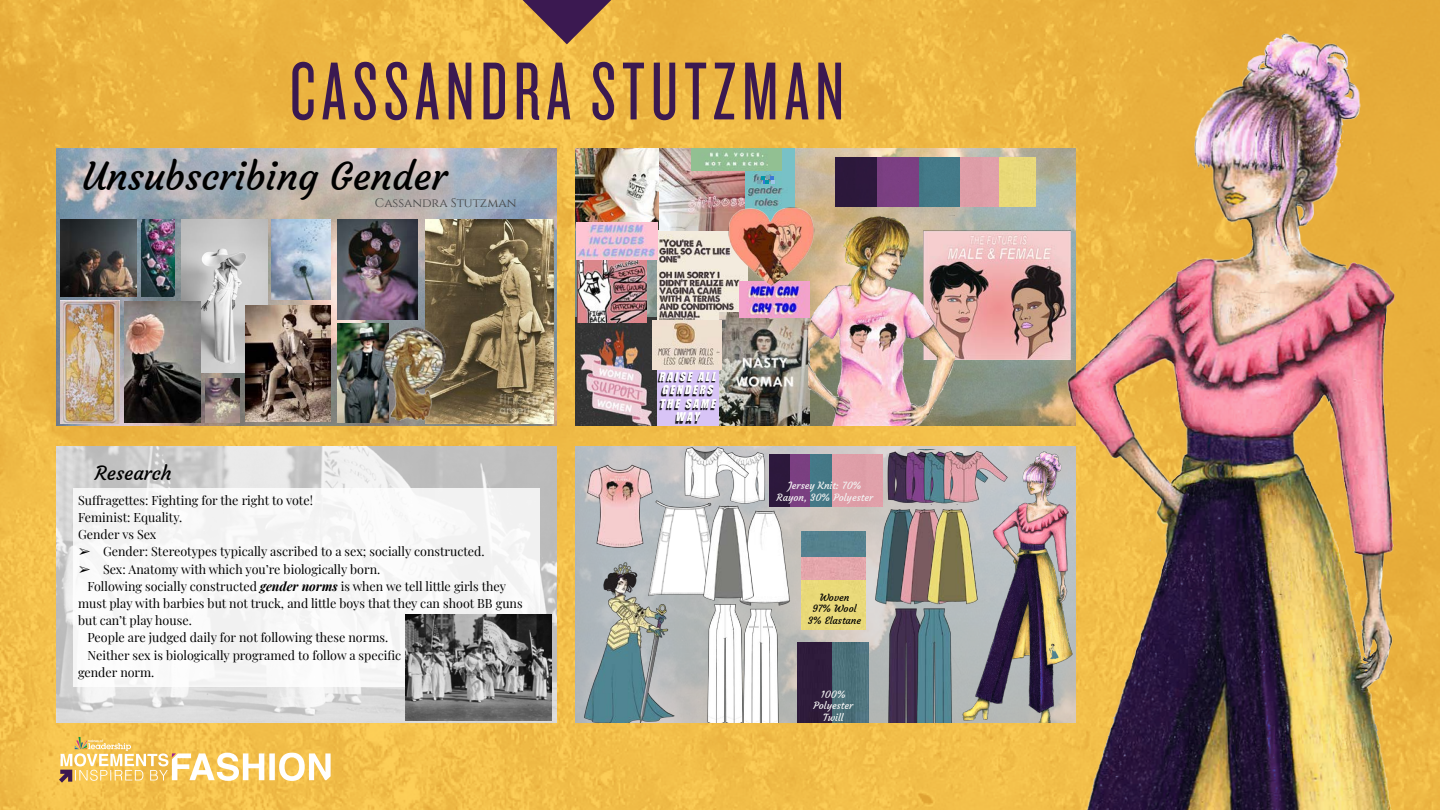
<style>
.page{position:relative;width:1440px;height:810px;background:#fff}
.page>*{position:absolute;margin:0;border:0;box-sizing:border-box;transform-origin:0 0}
.t1{font:85.35px "Knockout 27 Junior Bantamwt";letter-spacing:.07em;color:#3b1951}
.t2{font:38.25px "Courgette";color:#000}
.t3{font:19.5px "Courgette";color:#000}
.t4{font:12.45px/17.2px "Playfair Display";color:#000}
.t5{font:12.45px "Cinzel";color:#434343}
.t6{font:italic 11.1px/13.5px "Impact";color:#fff;text-align:center}
.t7{font:9.9px/11.7px "Courgette";color:#f3f3f3;text-align:center}
.t8{font:9.9px/11.7px "Courgette";color:#000;text-align:center}
.s1{font-family:"MS P Mincho"}
.s2{font-weight:700;font-style:italic}
</style>
<div class="page">
<img style="left:0;top:0;width:1440px;height:810px">
<svg style="left:523px;top:0;width:88px;height:44px;background:#94694c"></svg>
<img style="left:56px;top:148px;width:500px;height:277px">
<img style="left:181px;top:220px;width:86px;height:152px">
<img style="left:124px;top:302px;width:77px;height:120px">
<img style="left:141px;top:220px;width:34px;height:76px">
<img style="left:60px;top:220px;width:77px;height:76px">
<img style="left:426px;top:220px;width:127px;height:204px">
<img style="left:272px;top:220px;width:58px;height:79px">
<img style="left:338px;top:323px;width:38px;height:100px">
<img style="left:245px;top:305px;width:86px;height:117px">
<img style="left:60px;top:300px;width:59px;height:124px">
<img style="left:206px;top:379px;width:34px;height:44px">
<img style="left:338px;top:220px;width:79px;height:99px">
<img style="left:376px;top:323px;width:74px;height:102px">
<img style="left:575px;top:148px;width:478px;height:277px">
<img style="left:745px;top:148px;width:49px;height:59px">
<svg style="left:757px;top:175px;width:18px;height:9px"></svg>
<img style="left:575px;top:148px;width:170px;height:83px">
<img style="left:658px;top:230px;width:82px;height:91px">
<img style="left:657px;top:369px;width:62px;height:56px">
<img style="left:575px;top:318px;width:82px;height:107px">
<img style="left:719px;top:312px;width:88px;height:113px">
<img style="left:691px;top:148px;width:90px;height:22px">
<img style="left:653px;top:321px;width:69px;height:48px">
<img style="left:954px;top:231px;width:99px;height:129px">
<img style="left:807px;top:201px;width:147px;height:224px">
<img style="left:577px;top:259px;width:69px;height:64px">
<img style="left:577px;top:223px;width:80px;height:36px">
<img style="left:740px;top:291px;width:69px;height:27px">
<img style="left:721px;top:207px;width:102px;height:84px">
<div style="left:998px;top:157px;width:37px;height:49px;background:#e9d979"></div>
<div style="left:959px;top:157px;width:39px;height:49px;background:#df9ea8"></div>
<div style="left:918px;top:157px;width:41px;height:49px;background:#447988"></div>
<div style="left:877px;top:157px;width:41px;height:49px;background:#7b3f82"></div>
<div style="left:835px;top:157px;width:42px;height:49px;background:#2c183c"></div>
<img style="left:56px;top:446px;width:500px;height:277px">
<div style="left:73px;top:488px;width:466px;height:198px;background:#f8f8f8"></div>
<img style="left:406px;top:614px;width:146px;height:107px">
<svg style="left:575px;top:446px;width:478px;height:277px;background:#bebebc"></svg>
<img style="left:883px;top:609px;width:28px;height:114px">
<img style="left:884px;top:450px;width:36px;height:53px">
<img style="left:871px;top:504px;width:23px;height:105px">
<img style="left:911px;top:609px;width:43px;height:114px">
<img style="left:746px;top:507px;width:45px;height:103px">
<img style="left:703px;top:605px;width:43px;height:118px">
<img style="left:739px;top:606px;width:43px;height:117px">
<img style="left:750px;top:446px;width:18px;height:61px">
<img style="left:681px;top:446px;width:69px;height:56px">
<img style="left:902px;top:450px;width:37px;height:52px">
<img style="left:920px;top:452px;width:40px;height:52px">
<img style="left:939px;top:450px;width:73px;height:53px">
<img style="left:894px;top:504px;width:28px;height:105px">
<img style="left:922px;top:504px;width:38px;height:105px">
<img style="left:797px;top:643px;width:72px;height:80px">
<div style="left:802px;top:532px;width:63px;height:25px;background:#54818e"></div>
<img style="left:802px;top:557px;width:63px;height:23px">
<div style="left:802px;top:580px;width:63px;height:50px;background:#e9d979"></div>
<img style="left:769px;top:454px;width:21px;height:21px">
<img style="left:790px;top:454px;width:21px;height:21px">
<img style="left:811px;top:454px;width:22px;height:21px">
<img style="left:833px;top:454px;width:49px;height:21px">
<img style="left:581px;top:562px;width:95px;height:161px">
<img style="left:583px;top:455px;width:77px;height:97px">
<img style="left:960px;top:451px;width:93px;height:272px">
<img style="left:769px;top:475px;width:21px;height:31px">
<img style="left:790px;top:475px;width:21px;height:31px">
<img style="left:811px;top:475px;width:22px;height:31px">
<div style="left:833px;top:475px;width:50px;height:31px;background:#df9fa8"></div>
<img style="left:644px;top:498px;width:80px;height:105px">
<img style="left:698px;top:502px;width:58px;height:103px">
<svg style="left:59px;top:737px;width:272px;height:46px"></svg>
<img style="left:1053px;top:27px;width:348px;height:783px">
<p class="t1" style="left:290px;top:41px;width:556px">CASSANDRA STUTZMAN</p>
<p class="t2" style="left:83px;top:153px;width:366px">Unsubscribing Gender</p>
<p class="t5" style="left:375px;top:195px;width:143px">Cassandra Stutzman</p>
<p class="t3" style="left:95px;top:461px;width:78px">Research</p>
<p class="t4" style="left:78px;top:490px;width:236px">Suffragettes: Fighting for the right to vote!<br>Feminist: Equality.<br>Gender vs Sex</p>
<p class="t4" style="left:78px;top:542px;width:408px"><span class="s1">➢</span> Gender: Stereotypes typically ascribed to a sex; socially constructed.</p>
<p class="t4" style="left:78px;top:559px;width:304px"><span class="s1">➢</span> Sex: Anatomy with which you’re biologically born.</p>
<p class="t4" style="left:87px;top:576px;width:420px">Following socially constructed <span class="s2">gender norms</span> is when we tell little girls they</p>
<p class="t4" style="left:78px;top:594px;width:446px">must play with barbies but not truck, and little boys that they can shoot BB guns</p>
<p class="t4" style="left:78px;top:611px;width:115px">but can’t play house.</p>
<p class="t4" style="left:87px;top:628px;width:302px">People are judged daily for not following these norms.</p>
<p class="t4" style="left:87px;top:645px;width:315px">Neither sex is biologically programed to follow a specific</p>
<p class="t4" style="left:78px;top:662px;width:78px">gender norm.</p>
<p class="t6" style="left:659px;top:369px;width:62px">RAISE ALL<br>GENDERS<br>THE SAM E<br>W AY</p>
<p class="t7" style="left:777px;top:480px;width:98px">Jersey Knit: 70%<br>Rayon, 30% Polyester</p>
<p class="t8" style="left:808px;top:591px;width:55px">Woven<br>97% Wool<br>3% Elastane</p>
<p class="t7" style="left:813px;top:688px;width:41px">100%<br>Polyester<br>Twill</p>
</div>
